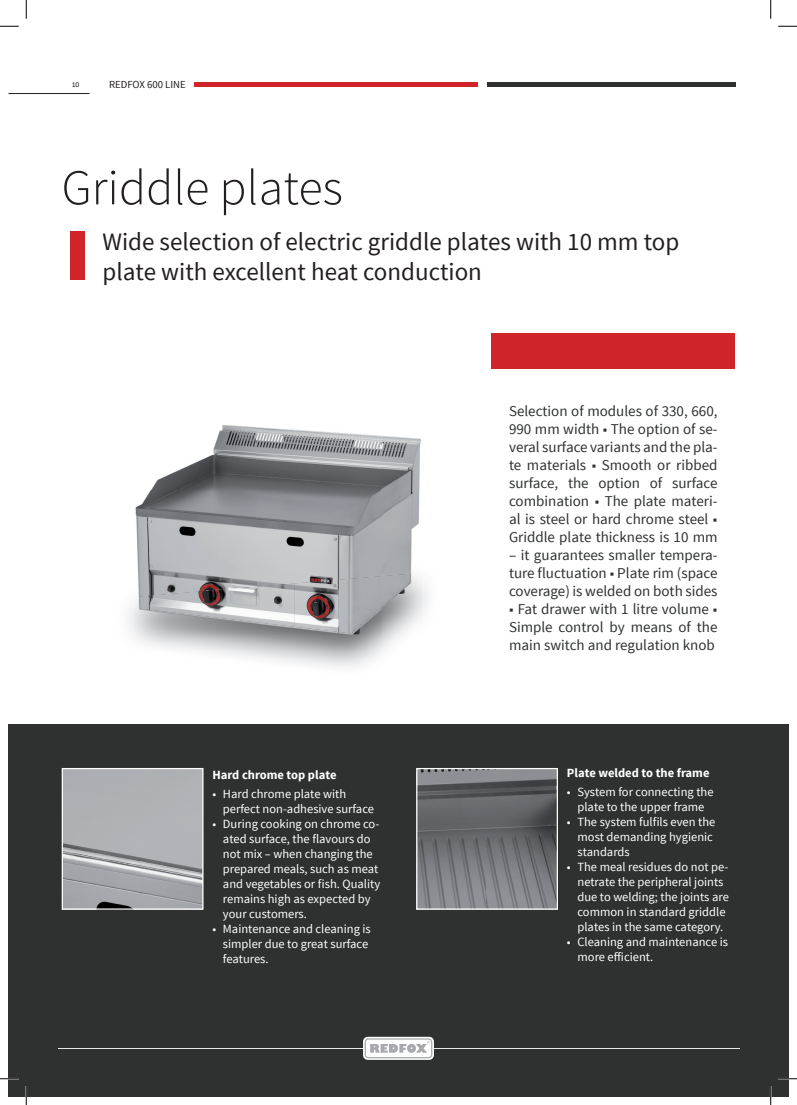
<style>
.page{position:relative;width:797px;height:1105px;background:#fff}
.page>*{position:absolute;margin:0;border:0;box-sizing:border-box;transform-origin:0 0}
.t1{font:300 50px "Source Sans Pro";color:#231f20}
.t2{font:25px/30px "Source Sans Pro";color:#231f20}
.t3{font:15px/18px "Source Sans Pro";color:#2f3131;text-align:justify}
.t4{font:12.5px/15px "Source Sans Pro";color:#fff}
.t5{font:700 12.5px "Source Sans Pro";color:#fff}
.t6{font:10.75px "Source Sans Pro";color:#231f20}
.t7{font:7.5px "Calibri";color:#231f20}
</style>
<div class="page">
<div style="left:71px;top:231px;width:14px;height:49px;background:#d1232a"></div>
<div style="left:491px;top:333px;width:244px;height:36px;background:#d1232a"></div>
<div style="left:770px;top:724px;width:18px;height:372px;background:#2f3131"></div>
<div style="left:9px;top:724px;width:761px;height:372px;background:#2f3131"></div>
<hr style="left:58px;top:1048px;width:681px;height:1px;background:#e6e7e9">
<svg style="left:363px;top:1037px;width:71px;height:23px"></svg>
<hr style="left:195px;top:83px;width:283px;height:4px;background:#d1232a">
<hr style="left:487px;top:83px;width:248px;height:4px;background:#2f3131">
<hr style="left:9px;top:93px;width:80px;height:1px;background:#231f20">
<img style="left:64px;top:770px;width:137px;height:138px">
<div style="left:62px;top:768px;width:141px;height:142px;border:1px solid #fff"></div>
<img style="left:418px;top:770px;width:138px;height:138px">
<div style="left:416px;top:768px;width:142px;height:142px;border:1px solid #fff"></div>
<img style="left:132px;top:425px;width:291px;height:211px">
<img style="left:139px;top:583px;width:155px;height:44px">
<img style="left:294px;top:573px;width:116px;height:61px">
<svg style="left:0;top:25px;width:19px;height:2px"></svg>
<svg style="left:778px;top:25px;width:19px;height:2px"></svg>
<svg style="left:0;top:1078px;width:19px;height:1px"></svg>
<svg style="left:778px;top:1078px;width:19px;height:1px"></svg>
<svg style="left:25px;top:0;width:2px;height:19px"></svg>
<svg style="left:25px;top:1086px;width:2px;height:19px"></svg>
<svg style="left:770px;top:0;width:1px;height:19px"></svg>
<svg style="left:770px;top:1086px;width:1px;height:19px"></svg>
<p class="t7" style="left:72px;top:80px;width:9px">10</p>
<p class="t6" style="left:109px;top:78px;width:78px">REDFOX 600 LINE</p>
<h1 class="t1" style="left:62px;top:157px;width:282px">Griddle plates</h1>
<h2 class="t2" style="left:103px;top:227px;width:578px">Wide selection of electric griddle plates with 10 mm top plate with excellent heat conduction</h2>
<p class="t5" style="left:212px;top:767px;width:126px">Hard chrome top plate</p>
<p class="t4" style="left:223px;top:786px;width:152px;text-indent:-11px">• Hard chrome plate with perfect non-adhesive surface</p>
<p class="t4" style="left:223px;top:816px;width:159px;text-indent:-11px">• During cooking on chrome co&shy;ated surface, the flavours do not mix – when changing the prepared meals, such as meat and vegetables or fish. Quality remains high as expected by your customers.</p>
<p class="t4" style="left:223px;top:921px;width:149px;text-indent:-11px">• Maintenance and cleaning is simpler due to great surface features.</p>
<p class="t3" style="left:509px;top:402px;width:210px">Selection of modules of 330, 660, 990 mm width ■ The option of se&shy;veral surface variants and the pla&shy;te materials ■ Smooth or ribbed surface, the option of surface combination ■ The plate materi&shy;al is steel or hard chrome steel ■ Griddle plate thickness is 10 mm</p>
<p class="t3" style="left:509px;top:546px;width:210px">– it guarantees smaller tempera&shy;ture fluctuation ■ Plate rim (space coverage) is welded on both sides</p>
<p class="t3" style="left:509px;top:600px;width:210px">■ Fat drawer with 1 litre volume ■ Simple control by means of the main switch and regulation knob</p>
<p class="t5" style="left:567px;top:765px;width:144px">Plate welded to the frame</p>
<p class="t4" style="left:567px;top:785px;width:148px;text-align:center">• System for connecting the plate to the upper frame</p>
<p class="t4" style="left:577px;top:815px;width:139px;text-indent:-11px">• The system fulfils even the most demanding hygienic standards</p>
<p class="t4" style="left:577px;top:860px;width:153px;text-indent:-11px">• The meal residues do not pe&shy;netrate the peripheral joints due to welding; the joints are common in standard griddle plates in the same category.</p>
<p class="t4" style="left:577px;top:935px;width:152px;text-indent:-11px">• Cleaning and maintenance is more efficient.</p>
</div>
